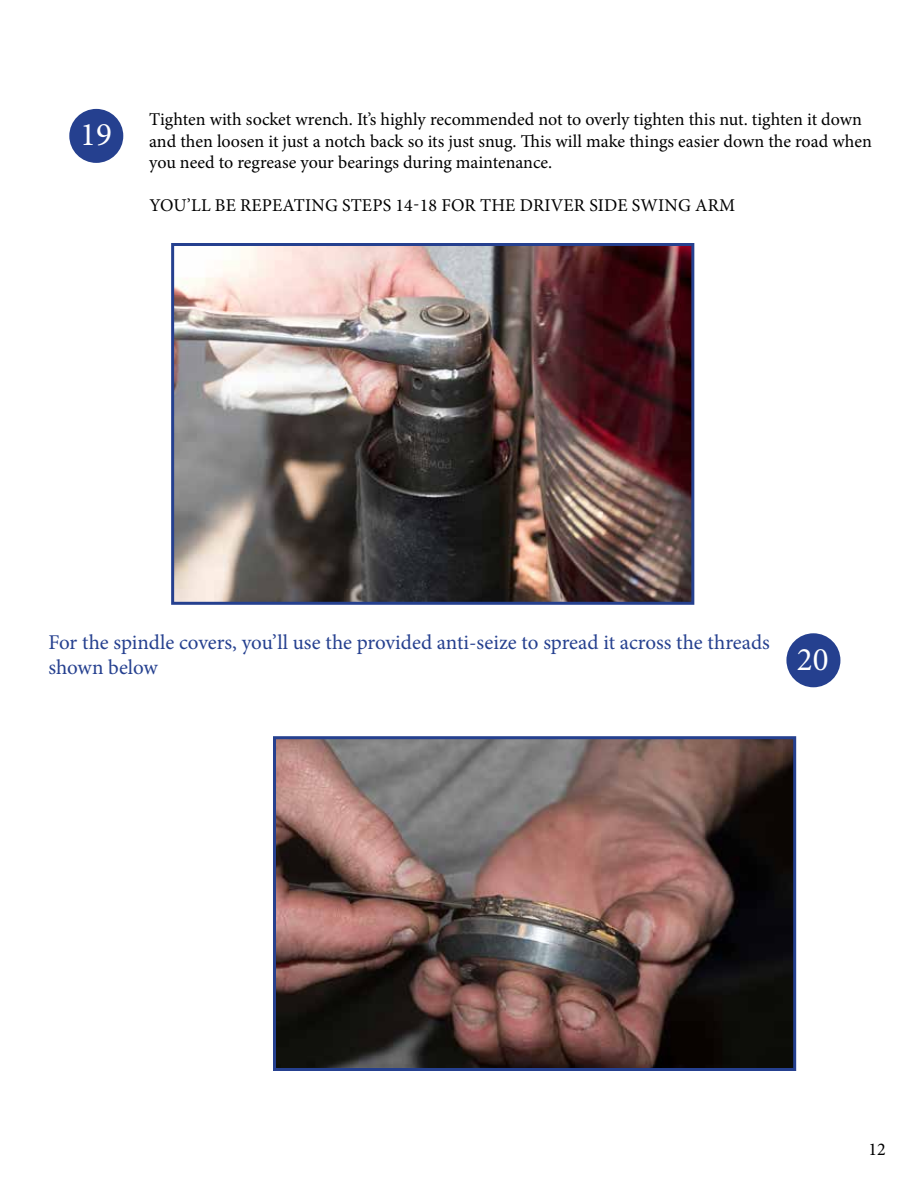
<style>
.page{position:relative;width:918px;height:1188px;background:#fff}
.page>*{position:absolute;margin:0;border:0;box-sizing:border-box;transform-origin:0 0}
.t1{font:33px "Minion Pro";color:#fff}
.t2{font:21px/25.2px "Minion Pro";letter-spacing:-.005em;color:#25408f}
.t3{font:18px/21.6px "Minion Pro";color:#000}
</style>
<div class="page">
<div style="left:69px;top:109px;width:54px;height:54px;background:#25408f;border-radius:50%"></div>
<div style="left:786px;top:633px;width:54px;height:54px;background:#25408f;border-radius:50%"></div>
<img style="left:175px;top:247px;width:515px;height:354px">
<div style="left:171px;top:243px;width:523px;height:362px;border:3px solid #25408f"></div>
<img style="left:277px;top:740px;width:515px;height:327px">
<div style="left:273px;top:736px;width:523px;height:335px;border:3px solid #25408f"></div>
<h1 class="t1" style="left:80px;top:113px;width:33px">19</h1>
<p class="t3" style="left:149px;top:109px;width:724px">Tighten with socket wrench. It’s highly recommended not to overly tighten this nut. tighten it down and then loosen it just a notch back so its just snug. This will make things easier down the road when you need to regrease your bearings during maintenance.</p>
<p class="t3" style="left:149px;top:195px;width:587px">YOU’LL BE REPEATING STEPS 14-18 FOR THE DRIVER SIDE SWING ARM</p>
<p class="t2" style="left:48px;top:629px;width:723px">For the spindle covers, you’ll use the provided anti-seize to spread it across the threads shown below</p>
<h1 class="t1" style="left:797px;top:637px;width:33px">20</h1>
<p class="t3" style="left:868px;top:1139px;width:19px">12</p>
</div>
